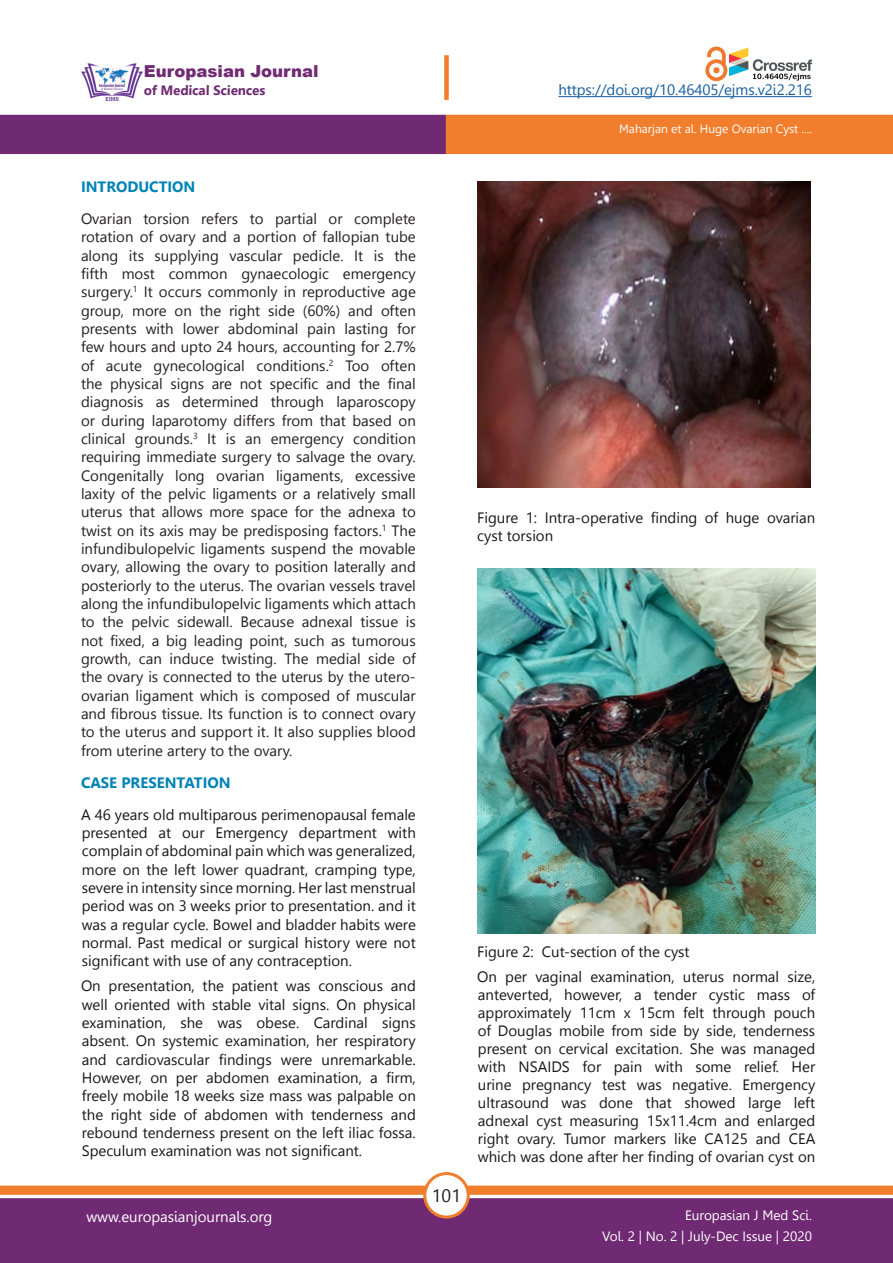
<style>
.page{position:relative;width:893px;height:1263px;background:#fff}
.page>*{position:absolute;margin:0;border:0;box-sizing:border-box;transform-origin:0 0}
.t1{font:18px "Leelawadee";color:#231f20}
.t2{font:900 16.5px "Arial";color:#702a73}
.Body_text{font:15px/18.3px "Leelawadee UI";color:#181717;text-align:justify}
.Body_text-2{font:15px/18.3px "Leelawadee UI";color:#231f20;text-align:justify}
.t3{font:15px "Leelawadee";letter-spacing:-.005em;color:#175d9e}
.Body_Headings{font:700 15px "Leelawadee UI";color:#0083b6}
.t4{font:15px "Leelawadee";color:#fff}
.t5{font:13.5px/21px "Leelawadee";color:#fff;text-align:right}
.t6{font:700 13.5px "Leelawadee UI";color:#702a73}
.t7{font:12px "Leelawadee";color:#fff}
</style>
<div class="page">
<div style="left:0;top:1198px;width:893px;height:65px;background:#702a73;border:2px solid #702a73"></div>
<div style="left:0;top:1185px;width:893px;height:10px;background:#f07e2c;border:1px solid #f07e2c"></div>
<div style="left:425px;top:1173px;width:43px;height:44px;background:#fff;border-radius:50%"></div>
<div style="left:423px;top:1172px;width:47px;height:46px;border:3px solid #f07e2c;border-radius:50%"></div>
<div style="left:0;top:115px;width:446px;height:39px;background:#702a73"></div>
<div style="left:446px;top:115px;width:447px;height:39px;background:#f07e2c"></div>
<div style="left:444px;top:55px;width:5px;height:45px;background:#f07e2c"></div>
<img style="left:81px;top:63px;width:61px;height:37px">
<hr style="left:558px;top:96px;width:254px;height:1px;background:#175d9e">
<img style="left:705px;top:46px;width:107px;height:35px">
<img style="left:477px;top:569px;width:338px;height:364px">
<img style="left:477px;top:181px;width:334px;height:306px">
<p class="t2" style="left:144px;top:59px;width:176px">Europasian Journal</p>
<p class="t6" style="left:144px;top:80px;width:123px">of Medical Sciences</p>
<p class="t3" style="left:558px;top:81px;width:255px">https://doi.org/10.46405/ejms.v2i2.216</p>
<p class="Body_Headings" style="left:81px;top:176px;width:116px">INTRODUCTION</p>
<p class="Body_text-2" style="left:81px;top:209px;width:336px">Ovarian torsion refers to partial or complete rotation of ovary and a portion of fallopian tube along its supplying vascular pedicle. It is the fifth most common gynaecologic emergency surgery.<sup>1</sup> It occurs commonly in reproductive age group, more on the right side (60%) and often presents with lower abdominal pain lasting for few hours and upto 24 hours, accounting for 2.7% of acute gynecological conditions.<sup>2</sup> Too often the physical signs are not specific and the final diagnosis as determined through laparoscopy or during laparotomy differs from that based on clinical grounds.<sup>3</sup> It is an emergency condition requiring immediate surgery to salvage the ovary.<br>Congenitally long ovarian ligaments, excessive laxity of the pelvic ligaments or a relatively small uterus that allows more space for the adnexa to twist on its axis may be predisposing factors.<sup>1</sup> The infundibulopelvic ligaments suspend the movable ovary, allowing the ovary to position laterally and posteriorly to the uterus. The ovarian vessels travel along the infundibulopelvic ligaments which attach to the pelvic sidewall. Because adnexal tissue is not fixed, a big leading point, such as tumorous growth, can induce twisting. The medial side of the ovary is connected to the uterus by the utero&shy;ovarian ligament which is composed of muscular and fibrous tissue. Its function is to connect ovary to the uterus and support it. It also supplies blood from uterine artery to the ovary.</p>
<p class="Body_Headings" style="left:81px;top:772px;width:151px">CASE PRESENTATION</p>
<p class="Body_text" style="left:81px;top:804px;width:336px">A 46 years old multiparous perimenopausal female presented at our Emergency department with complain of abdominal pain which was generalized, more on the left lower quadrant, cramping type, severe in intensity since morning. Her last menstrual period was on 3 weeks prior to presentation. and it was a regular cycle. Bowel and bladder habits were normal. Past medical or surgical history were not significant with use of any contraception.</p>
<p class="Body_text" style="left:81px;top:976px;width:336px">On presentation, the patient was conscious and well oriented with stable vital signs. On physical examination, she was obese. Cardinal signs absent. On systemic examination, her respiratory and cardiovascular findings were unremarkable.<br>However, on per abdomen examination, a firm, freely mobile 18 weeks size mass was palpable on the right side of abdomen with tenderness and rebound tenderness present on the left iliac fossa.<br>Speculum examination was not significant.</p>
<p class="t1" style="left:432px;top:1185px;width:31px">101</p>
<p class="t7" style="left:619px;top:122px;width:194px">Maharjan et al. Huge Ovarian Cyst ....</p>
<p class="Body_text" style="left:477px;top:508px;width:340px">Figure 1: Intra-operative finding of huge ovarian cyst torsion</p>
<p class="Body_text" style="left:477px;top:942px;width:214px">Figure 2: Cut-section of the cyst</p>
<p class="Body_text" style="left:477px;top:967px;width:340px">On per vaginal examination, uterus normal size, anteverted, however, a tender cystic mass of approximately 11cm x 15cm felt through pouch of Douglas mobile from side by side, tenderness present on cervical excitation. She was managed with NSAIDS for pain with some relief. Her urine pregnancy test was negative. Emergency ultrasound was done that showed large left adnexal cyst measuring 15x11.4cm and enlarged right ovary. Tumor markers like CA125 and CEA which was done after her finding of ovarian cyst on</p>
<p class="t4" style="left:86px;top:1208px;width:187px">www.europasianjournals.org</p>
<p class="t5" style="left:602px;top:1205px;width:211px">Europasian J Med Sci.<br>Vol. 2 | No. 2 | July-Dec Issue | 2020</p>
</div>
